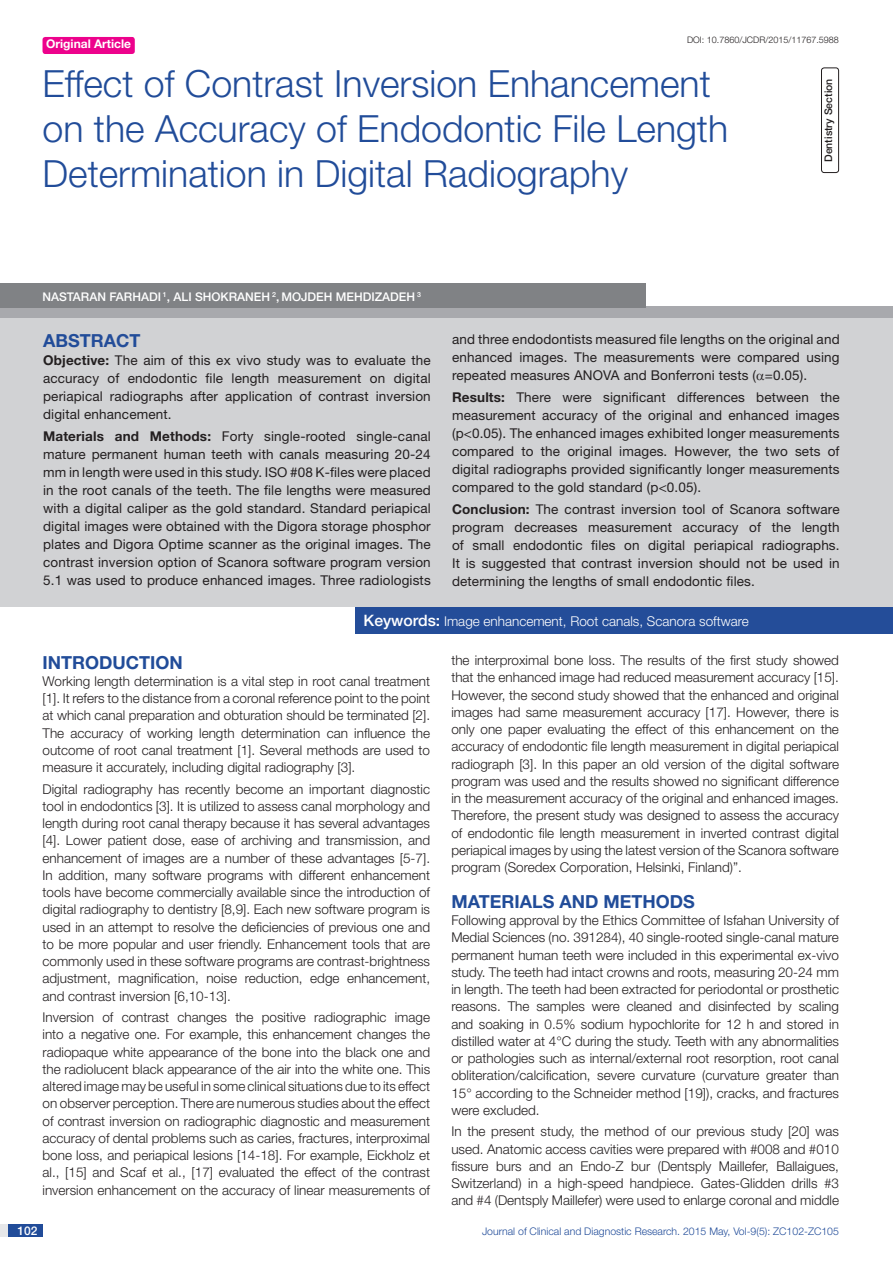
<style>
.page{position:relative;width:893px;height:1263px;background:#fff}
.page>*{position:absolute;margin:0;border:0;box-sizing:border-box;transform-origin:0 0}
.t1{font:300 37.5px/45px "Helvetica Neue";color:#214c99}
.Heading{font:700 18px "Helvetica Neue";color:#214c99}
.Abstract_head{font:700 18px "Helvetica Neue";color:#214c99}
.Body_text{font:300 13.5px/17.2px "Helvetica Neue";color:#231f20;text-align:justify}
.Abstract_Text{font:13.5px/18px "Helvetica Neue";letter-spacing:.01em;color:#231f20;text-align:justify}
.t2{font:300 13.5px "Helvetica Neue";color:#fff}
.Author{font:500 12px "Helvetica Neue";color:#fff}
.t3{font:700 12px "Helvetica Neue";color:#fff}
.t4{font:300 10.5px "Helvetica Neue";color:#214c99}
.t5{font:500 10.5px "Helvetica Neue";color:#231f20}
.DOI{font:300 9px "Helvetica Neue";color:#231f20}
.s1{color:#244d99}
.s2{font-weight:700}
.s3{font-weight:500;font-size:15.75px}
</style>
<div class="page">
<div style="left:0;top:1224px;width:43px;height:13px;background:#e6e7e9"></div>
<div style="left:8px;top:1224px;width:35px;height:13px;background:#214c99"></div>
<div style="left:43px;top:37px;width:92px;height:17px;background:#ed028c;border-radius:3px"></div>
<div style="left:0;top:307px;width:893px;height:12px;background:#a8a9ad"></div>
<div style="left:0;top:319px;width:893px;height:288px;background:#d1d2d4"></div>
<div style="left:355px;top:607px;width:538px;height:26px;background:#244d99"></div>
<div style="left:0;top:283px;width:645px;height:24px;background:#808285"></div>
<div style="left:821px;top:68px;width:18px;height:105px;border:1px solid #231f20;border-radius:3px"></div>
<p class="t3" style="left:46px;top:37px;width:87px">Original Article</p>
<p class="DOI" style="left:687px;top:35px;width:153px">DOI: 10.7860/JCDR/2015/11767.5988</p>
<p class="t1" style="left:43px;top:60px;width:687px">Effect of Contrast Inversion Enhancement on the Accuracy of Endodontic File Length<br>Determination in Digital Radiography</p>
<p class="t5" style="left:822px;top:162px;width:85px;rotate:-90deg">DENTISTRY SECTION</p>
<p class="Author" style="left:43px;top:289px;width:380px">NASTARAN FARHADI <sup>1</sup>, ALI SHOKRANEH <sup>2</sup>, MOJDEH MEHDIZADEH <sup>3</sup></p>
<p class="Abstract_head" style="left:43px;top:329px;width:98px">ABST<span class="s1">RAC</span>T</p>
<p class="Abstract_Text" style="left:43px;top:351px;width:389px"><span class="s2">Objective:</span> The aim of this ex vivo study was to evaluate the accuracy of endodontic file length measurement on digital periapical radiographs after application of contrast inversion digital enhancement.</p>
<p class="Abstract_Text" style="left:43px;top:427px;width:389px"><span class="s2">Materials and Methods:</span> Forty single-rooted single-canal mature permanent human teeth with canals measuring 20-24 mm in length were used in this study. ISO #08 K-files were placed in the root canals of the teeth. The file lengths were measured with a digital caliper as the gold standard. Standard periapical digital images were obtained with the Digora storage phosphor plates and Digora Optime scanner as the original images. The contrast inversion option of Scanora software program version 5.1 was used to produce enhanced images. Three radiologists</p>
<p class="Abstract_Text" style="left:452px;top:330px;width:389px">and three endodontists measured file lengths on the original and enhanced images. The measurements were compared using repeated measures ANOVA and Bonferroni tests ( =0.05).</p>
<p class="Abstract_Text" style="left:452px;top:388px;width:389px"><span class="s2">Results:</span> There were significant differences between the measurement accuracy of the original and enhanced images (p&lt;0.05). The enhanced images exhibited longer measurements compared to the original images. However, the two sets of digital radiographs provided significantly longer measurements compared to the gold standard (p&lt;0.05).</p>
<p class="Abstract_Text" style="left:452px;top:500px;width:389px"><span class="s2">Conclusion:</span> The contrast inversion tool of Scanora software program decreases measurement accuracy of the length of small endodontic files on digital periapical radiographs.<br>It is suggested that contrast inversion should not be used in determining the lengths of small endodontic files.</p>
<p class="t2" style="left:364px;top:613px;width:387px"><span class="s3">KEYWORDS:</span> Image enhancement, Root canals, Scanora software</p>
<p class="Heading" style="left:43px;top:651px;width:142px">Introduction</p>
<p class="Body_text" style="left:43px;top:672px;width:389px">Working length determination is a vital step in root canal treatment [1]. It refers to the distance from a coronal reference point to the point at which canal preparation and obturation should be terminated [2].<br>The accuracy of working length determination can influence the outcome of root canal treatment [1]. Several methods are used to measure it accurately, including digital radiography [3].</p>
<p class="Body_text" style="left:43px;top:780px;width:389px">Digital radiography has recently become an important diagnostic tool in endodontics [3]. It is utilized to assess canal morphology and length during root canal therapy because it has several advantages [4]. Lower patient dose, ease of archiving and transmission, and enhancement of images are a number of these advantages [5-7].<br>In addition, many software programs with different enhancement tools have become commercially available since the introduction of digital radiography to dentistry [8,9]. Each new software program is used in an attempt to resolve the deficiencies of previous one and to be more popular and user friendly. Enhancement tools that are commonly used in these software programs are contrast-brightness adjustment, magnification, noise reduction, edge enhancement, and contrast inversion [6,10-13].</p>
<p class="Body_text" style="left:43px;top:1008px;width:389px">Inversion of contrast changes the positive radiographic image into a negative one. For example, this enhancement changes the radiopaque white appearance of the bone into the black one and the radiolucent black appearance of the air into the white one. This altered image may be useful in some clinical situations due to its effect on observer perception. There are numerous studies about the effect of contrast inversion on radiographic diagnostic and measurement accuracy of dental problems such as caries, fractures, interproximal bone loss, and periapical lesions [14-18]. For example, Eickholz et al., [15] and Scaf et al., [17] evaluated the effect of the contrast inversion enhancement on the accuracy of linear measurements of</p>
<p class="Body_text" style="left:451px;top:651px;width:389px">the interproximal bone loss. The results of the first study showed that the enhanced image had reduced measurement accuracy [15].<br>However, the second study showed that the enhanced and original images had same measurement accuracy [17]. However, there is only one paper evaluating the effect of this enhancement on the accuracy of endodontic file length measurement in digital periapical radiograph [3]. In this paper an old version of the digital software program was used and the results showed no significant difference in the measurement accuracy of the original and enhanced images.<br>Therefore, the present study was designed to assess the accuracy of endodontic file length measurement in inverted contrast digital periapical images by using the latest version of the Scanora software program (Soredex Corporation, Helsinki, Finland)”.</p>
<p class="Heading" style="left:451px;top:890px;width:245px">MATERIALS AND METHODS</p>
<p class="Body_text" style="left:451px;top:911px;width:389px">Following approval by the Ethics Committee of Isfahan University of Medial Sciences (no. 391284), 40 single-rooted single-canal mature permanent human teeth were included in this experimental ex-vivo study. The teeth had intact crowns and roots, measuring 20-24 mm in length. The teeth had been extracted for periodontal or prosthetic reasons. The samples were cleaned and disinfected by scaling and soaking in 0.5% sodium hypochlorite for 12 h and stored in distilled water at 4°C during the study. Teeth with any abnormalities or pathologies such as internal/external root resorption, root canal obliteration/calcification, severe curvature (curvature greater than 15° according to the Schneider method [19]), cracks, and fractures were excluded.</p>
<p class="Body_text" style="left:451px;top:1123px;width:389px">In the present study, the method of our previous study [20] was used. Anatomic access cavities were prepared with #008 and #010 fissure burs and an Endo-Z bur (Dentsply Maillefer, Ballaigues, Switzerland) in a high-speed handpiece. Gates-Glidden drills #3 and #4 (Dentsply Maillefer) were used to enlarge coronal and middle</p>
<p class="Author" style="left:17px;top:1223px;width:22px">102</p>
<p class="t4" style="left:482px;top:1225px;width:358px">Journal of Clinical and Diagnostic Research. 2015 May, Vol-9(5): ZC102-ZC105</p>
</div>
